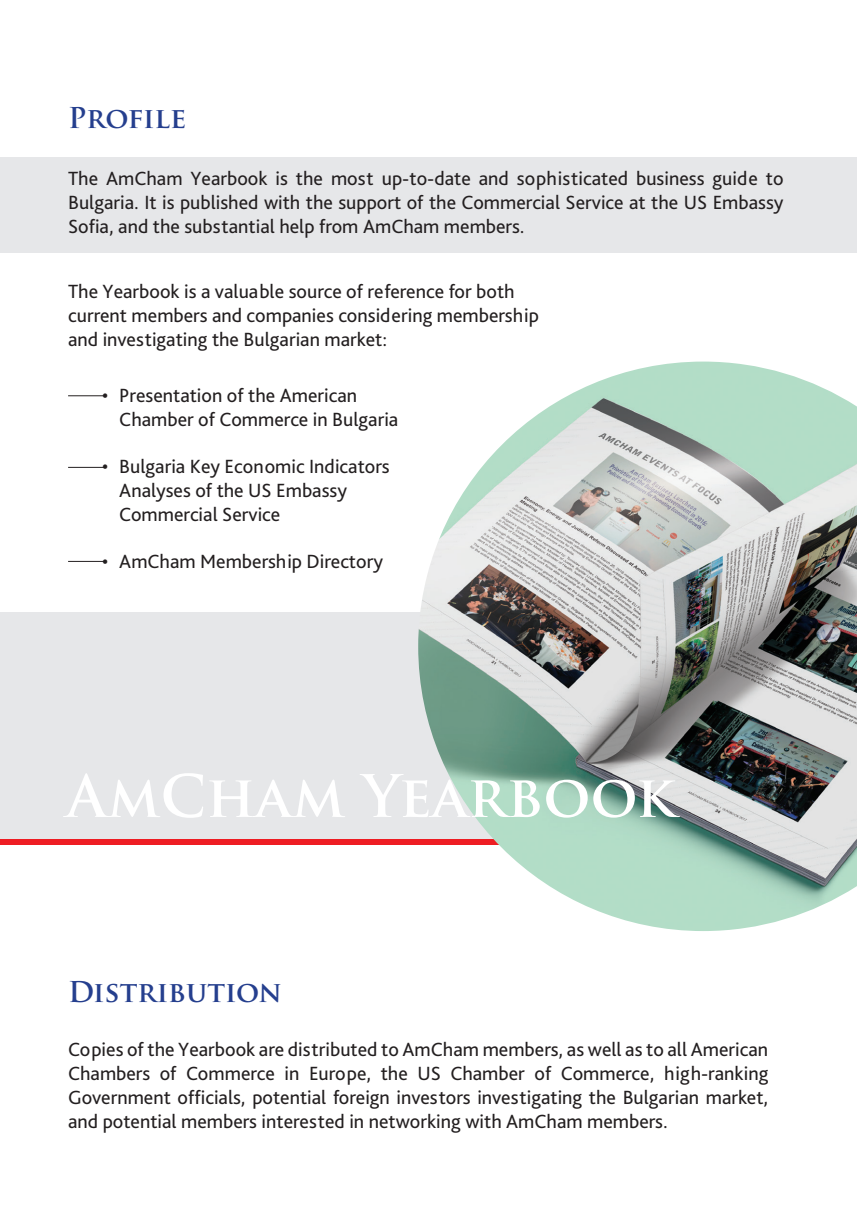
<style>
.page{position:relative;width:857px;height:1225px;background:#fff}
.page>*{position:absolute;margin:0;border:0;box-sizing:border-box;transform-origin:0 0}
.t1{font:700 57px "Trajan Pro";color:#fff}
.t2{font:700 28px "Trajan Pro";color:#253f8e}
.t3{font:20px/24px "Bliss Pro";color:#231f20}
</style>
<div class="page">
<div style="left:0;top:743px;width:856px;height:101px;background:#ee1d23"></div>
<div style="left:0;top:157px;width:856px;height:95px;background:#e6e7e9"></div>
<div style="left:0;top:612px;width:856px;height:227px;background:#e6e7e9"></div>
<img style="left:418px;top:361px;width:438px;height:570px">
<hr style="left:68px;top:395px;width:36px;height:1px;background:#231f20">
<hr style="left:68px;top:467px;width:36px;height:1px;background:#231f20">
<hr style="left:68px;top:561px;width:36px;height:1px;background:#231f20">
<p class="t2" style="left:68px;top:101px;width:120px">Profile</p>
<p class="t3" style="left:68px;top:166px;width:716px;text-align:justify">The AmCham Yearbook is the most up-to-date and sophisticated business guide to Bulgaria. It is published with the support of the Commercial Service at the US Embassy Sofia, and the substantial help from AmCham members.</p>
<p class="t3" style="left:68px;top:279px;width:472px">The Yearbook is a valuable source of reference for both current members and companies considering membership and investigating the Bulgarian market:</p>
<p class="t3" style="left:119px;top:383px;width:280px;text-indent:-17px">• Presentation of the American<br>Chamber of Commerce in Bulgaria</p>
<p class="t3" style="left:119px;top:454px;width:272px;text-indent:-17px">• Bulgaria Key Economic Indicators<br>Analyses of the US Embassy<br>Commercial Service</p>
<p class="t3" style="left:102px;top:548px;width:282px">• AmCham Membership Directory</p>
<p class="t1" style="left:67px;top:760px;width:609px">AmCham Yearbook</p>
<p class="t2" style="left:68px;top:974px;width:215px">Distribution</p>
<p class="t3" style="left:68px;top:1037px;width:701px;text-align:justify">Copies of the Yearbook are distributed to AmCham members, as well as to all American Chambers of Commerce in Europe, the US Chamber of Commerce, high-ranking Government officials, potential foreign investors investigating the Bulgarian market, and potential members interested in networking with AmCham members.</p>
</div>
